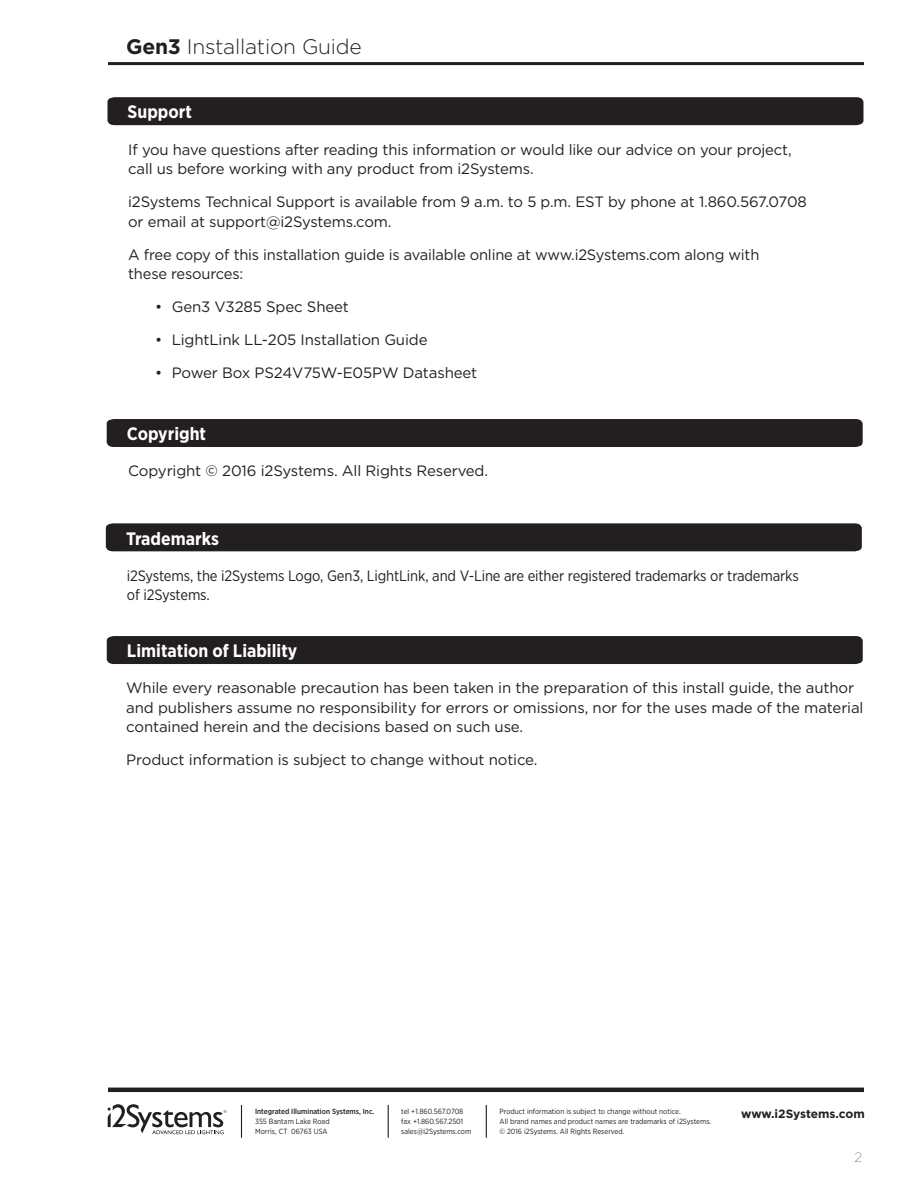
<style>
.page{position:relative;width:918px;height:1188px;background:#fff}
.page>*{position:absolute;margin:0;border:0;box-sizing:border-box;transform-origin:0 0}
.t1{font:300 21px "Gotham";letter-spacing:-.01em;color:#231f20}
.t2{font:700 18px "Gotham Narrow";color:#fff}
.t3{font:15px/19.5px "Gotham";letter-spacing:-.01em;color:#231f20}
.t4{font:15px/19.5px "Gotham Narrow";letter-spacing:-.01em;color:#231f20}
.t5{font:100 13.5px "Gotham";color:#231f20}
.t6{font:700 12px "Gotham";letter-spacing:-.01em;color:#231f20}
.t7{font:7.5px/9.8px "Gotham Narrow";color:#231f20}
.t8{font:500 7.5px "Gotham Narrow";color:#231f20}
.s1{font-weight:700}
</style>
<div class="page">
<svg style="left:108px;top:1104px;width:118px;height:30px"></svg>
<hr style="left:108px;top:1088px;width:756px;height:4px;background:#231f20">
<hr style="left:388px;top:1105px;width:1px;height:33px;background:#231f20">
<hr style="left:486px;top:1105px;width:1px;height:33px;background:#231f20">
<hr style="left:241px;top:1105px;width:1px;height:33px;background:#231f20">
<hr style="left:108px;top:62px;width:756px;height:3px;background:#231f20">
<div style="left:107px;top:97px;width:756px;height:28px;background:#231f20"></div>
<div style="left:107px;top:419px;width:756px;height:28px;background:#231f20"></div>
<div style="left:106px;top:523px;width:756px;height:28px;background:#231f20"></div>
<div style="left:107px;top:636px;width:756px;height:28px;background:#231f20"></div>
<h1 class="t1" style="left:126px;top:38px;width:237px"><span class="s1">Gen3</span> Installation Guide</h1>
<p class="t2" style="left:128px;top:106px;width:66px">Support</p>
<p class="t3" style="left:128px;top:141px;width:665px">If you have questions after reading this information or would like our advice on your project, call us before working with any product from i2Systems.</p>
<p class="t3" style="left:128px;top:193px;width:680px">i2Systems Technical Support is available from 9 a.m. to 5 p.m. EST by phone at 1.860.567.0708 or email at support@i2Systems.com.</p>
<p class="t3" style="left:128px;top:246px;width:633px">A free copy of this installation guide is available online at www.i2Systems.com along with these resources:</p>
<p class="t3" style="left:155px;top:298px;width:195px">• Gen3 V3285 Spec Sheet</p>
<p class="t3" style="left:155px;top:331px;width:274px">• LightLink LL-205 Installation Guide</p>
<p class="t3" style="left:155px;top:364px;width:324px">• Power Box PS24V75W-E05PW Datasheet</p>
<p class="t2" style="left:127px;top:428px;width:81px">Copyright</p>
<p class="t3" style="left:128px;top:462px;width:361px">Copyright © 2016 i2Systems. All Rights Reserved.</p>
<p class="t2" style="left:126px;top:532px;width:94px">Trademarks</p>
<p class="t4" style="left:127px;top:566px;width:674px">i2Systems, the i2Systems Logo, Gen3, LightLink, and V-Line are either registered trademarks or trademarks of i2Systems.</p>
<p class="t2" style="left:127px;top:645px;width:172px">Limitation of Liability</p>
<p class="t3" style="left:126px;top:679px;width:739px">While every reasonable precaution has been taken in the preparation of this install guide, the author and publishers assume no responsibility for errors or omissions, nor for the uses made of the material contained herein and the decisions based on such use.</p>
<p class="t3" style="left:126px;top:751px;width:413px">Product information is subject to change without notice.</p>
<p class="t8" style="left:255px;top:1109px;width:121px">Integrated Illumination Systems, Inc.</p>
<p class="t6" style="left:741px;top:1109px;width:125px">www.i2Systems.com</p>
<p class="t7" style="left:255px;top:1117px;width:76px">355 Bantam Lake Road<br>Morris, CT 06763 USA</p>
<p class="t7" style="left:401px;top:1107px;width:72px">tel +1.860.567.0708 fax +1.860.567.2501 sales@i2Systems.com</p>
<p class="t7" style="left:500px;top:1107px;width:213px">Product information is subject to change without notice.<br>All brand names and product names are trademarks of i2Systems. © 2016 i2Systems. All Rights Reserved.</p>
<p class="t5" style="left:854px;top:1151px;width:9px">2</p>
</div>
